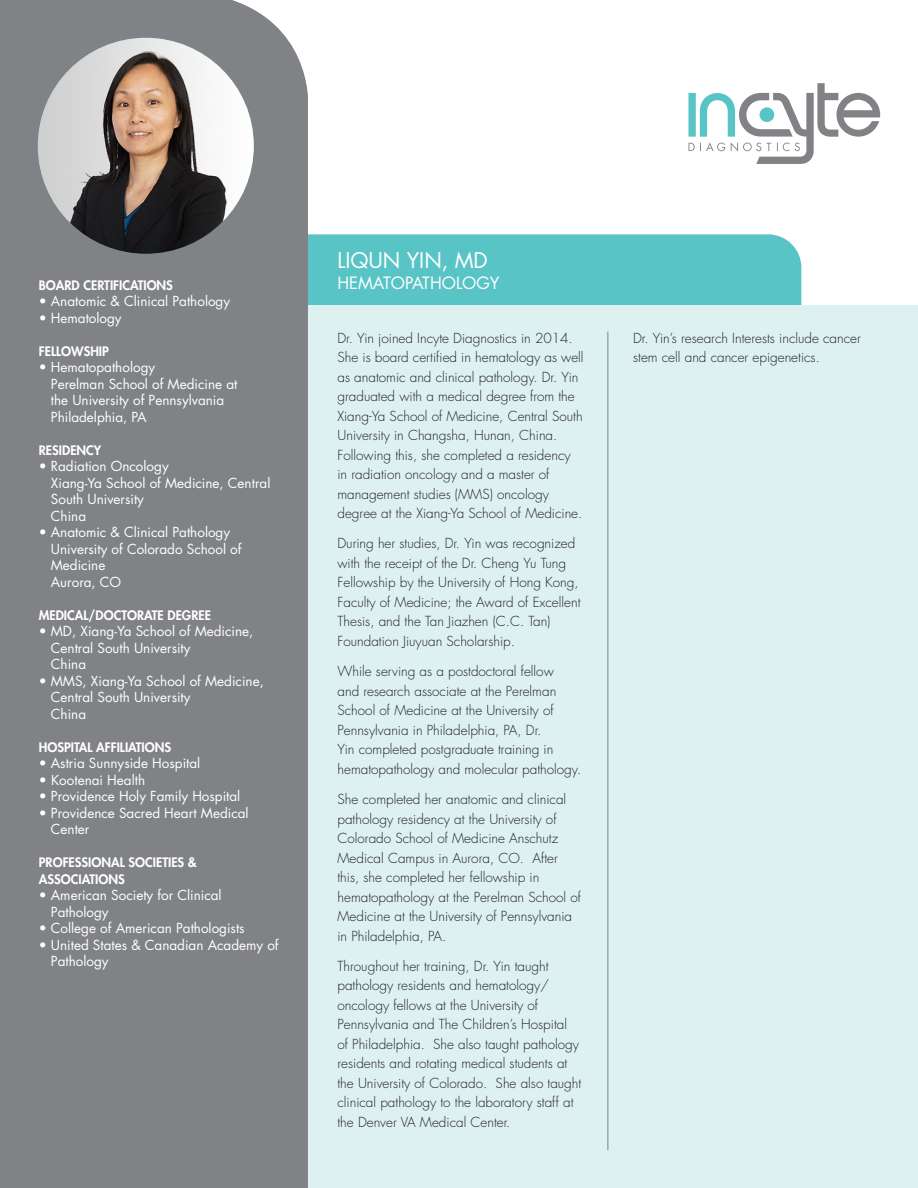
<style>
.page{position:relative;width:918px;height:1188px;background:#fff}
.page>*{position:absolute;margin:0;border:0;box-sizing:border-box;transform-origin:0 0}
.NAME_OF_DOCTOR{font:21px "Futura Std";color:#fff}
.DOCTOR_S_TITLE{font:16.5px "Futura Std";color:#fff}
.Body_text{font:300 13.5px/19.5px "Futura Std";color:#231f20}
.Gray_Box_bullets{font:13.5px/16.5px "Futura Std";color:#fff}
.Gray_Box_Subhead{font:800 12.75px/16.5px "Futura Std";color:#fff}
</style>
<div class="page">
<div style="left:308px;top:234px;width:493px;height:72px;background:#59c4c6"></div>
<div style="left:188px;top:306px;width:730px;height:882px;background:#ddf1f1"></div>
<div style="left:0;top:0;width:308px;height:1188px;background:#808285"></div>
<img style="left:38px;top:38px;width:216px;height:216px">
<svg style="left:688px;top:83px;width:192px;height:81px"></svg>
<hr style="left:608px;top:332px;width:1px;height:818px;background:#808285">
<p class="Gray_Box_Subhead" style="left:39px;top:277px;width:136px">BOARD CERTIFICATIONS</p>
<p class="Gray_Box_bullets" style="left:39px;top:293px;width:193px">• Anatomic &amp; Clinical Pathology</p>
<p class="Gray_Box_bullets" style="left:39px;top:310px;width:84px">• Hematology</p>
<p class="Gray_Box_Subhead" style="left:39px;top:343px;width:72px">FELLOWSHIP</p>
<p class="Gray_Box_bullets" style="left:51px;top:359px;width:188px;text-indent:-12px">• Hematopathology<br>Perelman School of Medicine at the University of Pennsylvania<br>Philadelphia, PA</p>
<p class="Gray_Box_Subhead" style="left:39px;top:442px;width:64px">RESIDENCY</p>
<p class="Gray_Box_bullets" style="left:51px;top:458px;width:221px;text-indent:-12px">• Radiation Oncology<br>Xiang-Ya School of Medicine, Central<br>South University<br>China</p>
<p class="Gray_Box_bullets" style="left:51px;top:524px;width:192px;text-indent:-12px">• Anatomic &amp; Clinical Pathology<br>University of Colorado School of<br>Medicine<br>Aurora, CO</p>
<p class="Gray_Box_Subhead" style="left:39px;top:607px;width:174px">MEDICAL/DOCTORATE DEGREE</p>
<p class="Gray_Box_bullets" style="left:51px;top:623px;width:204px;text-indent:-12px">• MD, Xiang-Ya School of Medicine,<br>Central South University<br>China</p>
<p class="Gray_Box_bullets" style="left:51px;top:673px;width:214px;text-indent:-12px">• MMS, Xiang-Ya School of Medicine,<br>Central South University<br>China</p>
<p class="Gray_Box_Subhead" style="left:39px;top:739px;width:134px">HOSPITAL AFFILIATIONS</p>
<p class="Gray_Box_bullets" style="left:39px;top:755px;width:163px">• Astria Sunnyside Hospital</p>
<p class="Gray_Box_bullets" style="left:39px;top:772px;width:108px">• Kootenai Health</p>
<p class="Gray_Box_bullets" style="left:39px;top:788px;width:203px">• Providence Holy Family Hospital</p>
<p class="Gray_Box_bullets" style="left:51px;top:805px;width:199px;text-indent:-12px">• Providence Sacred Heart Medical<br>Center</p>
<p class="Gray_Box_Subhead" style="left:39px;top:854px;width:160px">PROFESSIONAL SOCIETIES &amp;<br>ASSOCIATIONS</p>
<p class="Gray_Box_bullets" style="left:51px;top:887px;width:172px;text-indent:-12px">• American Society for Clinical<br>Pathology</p>
<p class="Gray_Box_bullets" style="left:39px;top:920px;width:207px">• College of American Pathologists</p>
<p class="Gray_Box_bullets" style="left:51px;top:937px;width:229px;text-indent:-12px">• United States &amp; Canadian Academy of<br>Pathology</p>
<p class="NAME_OF_DOCTOR" style="left:338px;top:247px;width:152px">LIQUN YIN, MD</p>
<p class="DOCTOR_S_TITLE" style="left:338px;top:272px;width:164px">HEMATOPATHOLOGY</p>
<p class="Body_text" style="left:338px;top:328px;width:248px">Dr. Yin joined Incyte Diagnostics in 2014.<br>She is board certified in hematology as well as anatomic and clinical pathology. Dr. Yin graduated with a medical degree from the Xiang-Ya School of Medicine, Central South University in Changsha, Hunan, China.<br>Following this, she completed a residency in radiation oncology and a master of management studies (MMS) oncology degree at the Xiang-Ya School of Medicine.</p>
<p class="Body_text" style="left:338px;top:534px;width:245px">During her studies, Dr. Yin was recognized with the receipt of the Dr. Cheng Yu Tung Fellowship by the University of Hong Kong, Faculty of Medicine; the Award of Excellent Thesis, and the Tan Jiazhen (C.C. Tan)<br>Foundation Jiuyuan Scholarship.</p>
<p class="Body_text" style="left:338px;top:662px;width:245px">While serving as a postdoctoral fellow<br>and research associate at the Perelman School of Medicine at the University of Pennsylvania in Philadelphia, PA, Dr.<br>Yin completed postgraduate training in hematopathology and molecular pathology.</p>
<p class="Body_text" style="left:338px;top:790px;width:245px">She completed her anatomic and clinical pathology residency at the University of Colorado School of Medicine Anschutz Medical Campus in Aurora, CO. After this, she completed her fellowship in hematopathology at the Perelman School of Medicine at the University of Pennsylvania in Philadelphia, PA.</p>
<p class="Body_text" style="left:338px;top:957px;width:245px">Throughout her training, Dr. Yin taught pathology residents and hematology/ oncology fellows at the University of Pennsylvania and The Children’s Hospital<br>of Philadelphia. She also taught pathology residents and rotating medical students at the University of Colorado. She also taught clinical pathology to the laboratory staff at the Denver VA Medical Center.</p>
<p class="Body_text" style="left:633px;top:328px;width:229px">Dr. Yin’s research Interests include cancer stem cell and cancer epigenetics.</p>
</div>
